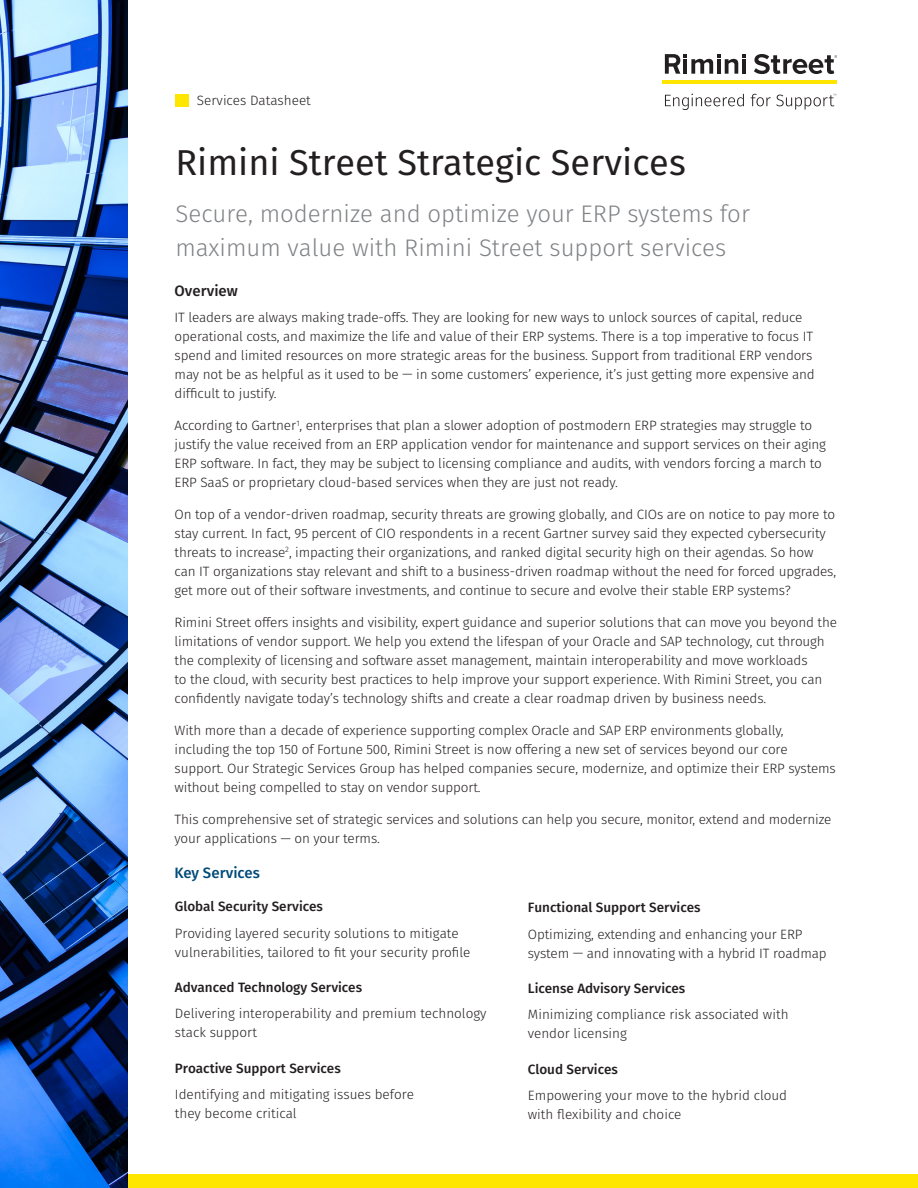
<style>
.page{position:relative;width:918px;height:1188px;background:#fff}
.page>*{position:absolute;margin:0;border:0;box-sizing:border-box;transform-origin:0 0}
.t1{font:36px "Fira Sans";color:#231f20}
.Main_Title_Subhead{font:300 24px/33.6px "Fira Sans";color:#808285}
.Body_copy{font:500 15px "Fira Sans";color:#004a79}
.Subhead_Level_1{font:500 15px "Fira Sans";color:#231f20}
.Body_copy-2{font:300 13.5px/18.9px "Fira Sans";letter-spacing:-.01em;color:#231f20}
.Subhead_Level_3{font:500 13.5px "Fira Sans";color:#231f20}
.Document_Type_Inform{font:300 13.5px "Fira Sans";color:#231f20}
</style>
<div class="page">
<div style="left:119px;top:1174px;width:799px;height:14px;background:#ffe601"></div>
<svg style="left:665px;top:54px;width:81px;height:20px"></svg>
<hr style="left:742px;top:59px;width:4px;height:15px;background:#231f20">
<svg style="left:754px;top:54px;width:83px;height:20px"></svg>
<hr style="left:662px;top:80px;width:175px;height:4px;background:#ffe601">
<svg style="left:665px;top:94px;width:79px;height:16px"></svg>
<svg style="left:751px;top:94px;width:85px;height:16px"></svg>
<div style="left:175px;top:94px;width:13px;height:13px;background:#ffe601"></div>
<img style="left:0;top:0;width:128px;height:1188px">
<p class="Document_Type_Inform" style="left:197px;top:91px;width:115px">Services Datasheet</p>
<p class="t1" style="left:176px;top:137px;width:512px">Rimini Street Strategic Services</p>
<p class="Main_Title_Subhead" style="left:176px;top:197px;width:576px">Secure, modernize and optimize your ERP systems for maximum value with Rimini Street support services</p>
<p class="Subhead_Level_1" style="left:175px;top:281px;width:65px">Overview</p>
<p class="Body_copy-2" style="left:175px;top:308px;width:642px">IT leaders are always making trade-offs. They are looking for new ways to unlock sources of capital, reduce operational costs, and maximize the life and value of their ERP systems. There is a top imperative to focus IT spend and limited resources on more strategic areas for the business. Support from traditional ERP vendors may not be as helpful as it used to be — in some customers’ experience, it’s just getting more expensive and difficult to justify.</p>
<p class="Body_copy-2" style="left:175px;top:416px;width:653px">According to Gartner<sup>1</sup>, enterprises that plan a slower adoption of postmodern ERP strategies may struggle to justify the value received from an ERP application vendor for maintenance and support services on their aging ERP software. In fact, they may be subject to licensing compliance and audits, with vendors forcing a march to ERP SaaS or proprietary cloud-based services when they are just not ready.</p>
<p class="Body_copy-2" style="left:175px;top:505px;width:663px">On top of a vendor-driven roadmap, security threats are growing globally, and CIOs are on notice to pay more to stay current. In fact, 95 percent of CIO respondents in a recent Gartner survey said they expected cybersecurity threats to increase<sup>2</sup>, impacting their organizations, and ranked digital security high on their agendas. So how can IT organizations stay relevant and shift to a business-driven roadmap without the need for forced upgrades, get more out of their software investments, and continue to secure and evolve their stable ERP systems?</p>
<p class="Body_copy-2" style="left:175px;top:613px;width:664px">Rimini Street offers insights and visibility, expert guidance and superior solutions that can move you beyond the limitations of vendor support. We help you extend the lifespan of your Oracle and SAP technology, cut through the complexity of licensing and software asset management, maintain interoperability and move workloads<br>to the cloud, with security best practices to help improve your support experience. With Rimini Street, you can confidently navigate today’s technology shifts and create a clear roadmap driven by business needs.</p>
<p class="Body_copy-2" style="left:175px;top:721px;width:663px">With more than a decade of experience supporting complex Oracle and SAP ERP environments globally, including the top 150 of Fortune 500, Rimini Street is now offering a new set of services beyond our core support. Our Strategic Services Group has helped companies secure, modernize, and optimize their ERP systems without being compelled to stay on vendor support.</p>
<p class="Body_copy-2" style="left:175px;top:810px;width:658px">This comprehensive set of strategic services and solutions can help you secure, monitor, extend and modernize your applications — on your terms.</p>
<p class="Body_copy" style="left:175px;top:862px;width:87px">Key Services</p>
<p class="Subhead_Level_3" style="left:175px;top:897px;width:150px">Global Security Services</p>
<p class="Body_copy-2" style="left:175px;top:924px;width:297px">Providing layered security solutions to mitigate vulnerabilities, tailored to fit your security profile</p>
<p class="Subhead_Level_3" style="left:175px;top:978px;width:189px">Advanced Technology Services</p>
<p class="Body_copy-2" style="left:175px;top:1004px;width:313px">Delivering interoperability and premium technology stack support</p>
<p class="Subhead_Level_3" style="left:175px;top:1058px;width:167px">Proactive Support Services</p>
<p class="Body_copy-2" style="left:175px;top:1085px;width:241px">Identifying and mitigating issues before they become critical</p>
<p class="Subhead_Level_3" style="left:528px;top:898px;width:174px">Functional Support Services</p>
<p class="Body_copy-2" style="left:528px;top:925px;width:300px">Optimizing, extending and enhancing your ERP system — and innovating with a hybrid IT roadmap</p>
<p class="Subhead_Level_3" style="left:528px;top:979px;width:159px">License Advisory Services</p>
<p class="Body_copy-2" style="left:528px;top:1005px;width:262px">Minimizing compliance risk associated with vendor licensing</p>
<p class="Subhead_Level_3" style="left:528px;top:1060px;width:92px">Cloud Services</p>
<p class="Body_copy-2" style="left:528px;top:1086px;width:261px">Empowering your move to the hybrid cloud with flexibility and choice</p>
</div>
